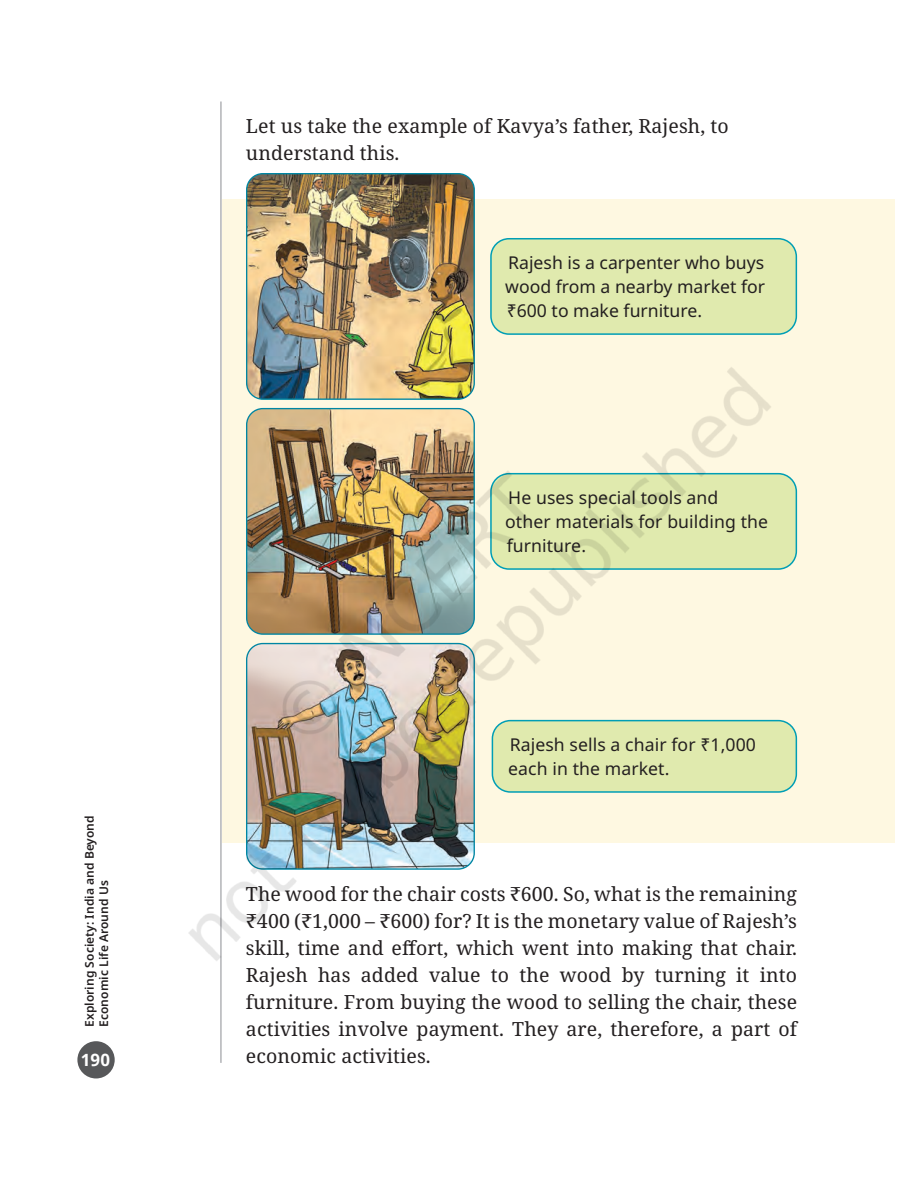
<style>
.page{position:relative;width:897px;height:1186px;background:#fff}
.page>*{position:absolute;margin:0;border:0;box-sizing:border-box;transform-origin:0 0}
.t1{font:19.5px/27px "Noto Serif";letter-spacing:.005em;color:#231f20}
.t2{font:17.7px/24px "Noto Sans";letter-spacing:.005em;color:#231f20}
.t3{font:700 16.8px "Noto Sans";color:#fff}
.t4{font:600 12px/14.4px "Noto Sans";letter-spacing:.005em;color:#231f20}
</style>
<div class="page">
<img style="left:77px;top:101px;width:818px;height:978px">
<img style="left:84px;top:291px;width:704px;height:705px">
<p class="t4" style="left:82px;top:1027px;width:213px;rotate:-90deg">Exploring Society: India and Beyond<br>Economic Life Around Us</p>
<p class="t3" style="left:81px;top:1048px;width:31px">190</p>
<p class="t1" style="left:246px;top:113px;width:484px">Let us take the example of Kavya’s father, Rajesh, to understand this.</p>
<p class="t2" style="left:505px;top:251px;width:261px;text-align:justify">Rajesh is a carpenter who buys wood from a nearby market for ₹600 to make furniture.</p>
<p class="t2" style="left:505px;top:486px;width:264px">He uses special tools and<br>other materials for building the furniture.</p>
<p class="t2" style="left:508px;top:733px;width:249px">Rajesh sells a chair for ₹1,000 each in the market.</p>
<p class="t1" style="left:246px;top:881px;width:552px;text-align:justify">The wood for the chair costs ₹600. So, what is the remaining ₹400 (₹1,000 – ₹600) for? It is the monetary value of Rajesh’s skill, time and effort, which went into making that chair.<br>Rajesh has added value to the wood by turning it into furniture. From buying the wood to selling the chair, these activities involve payment. They are, therefore, a part of economic activities.</p>
</div>
